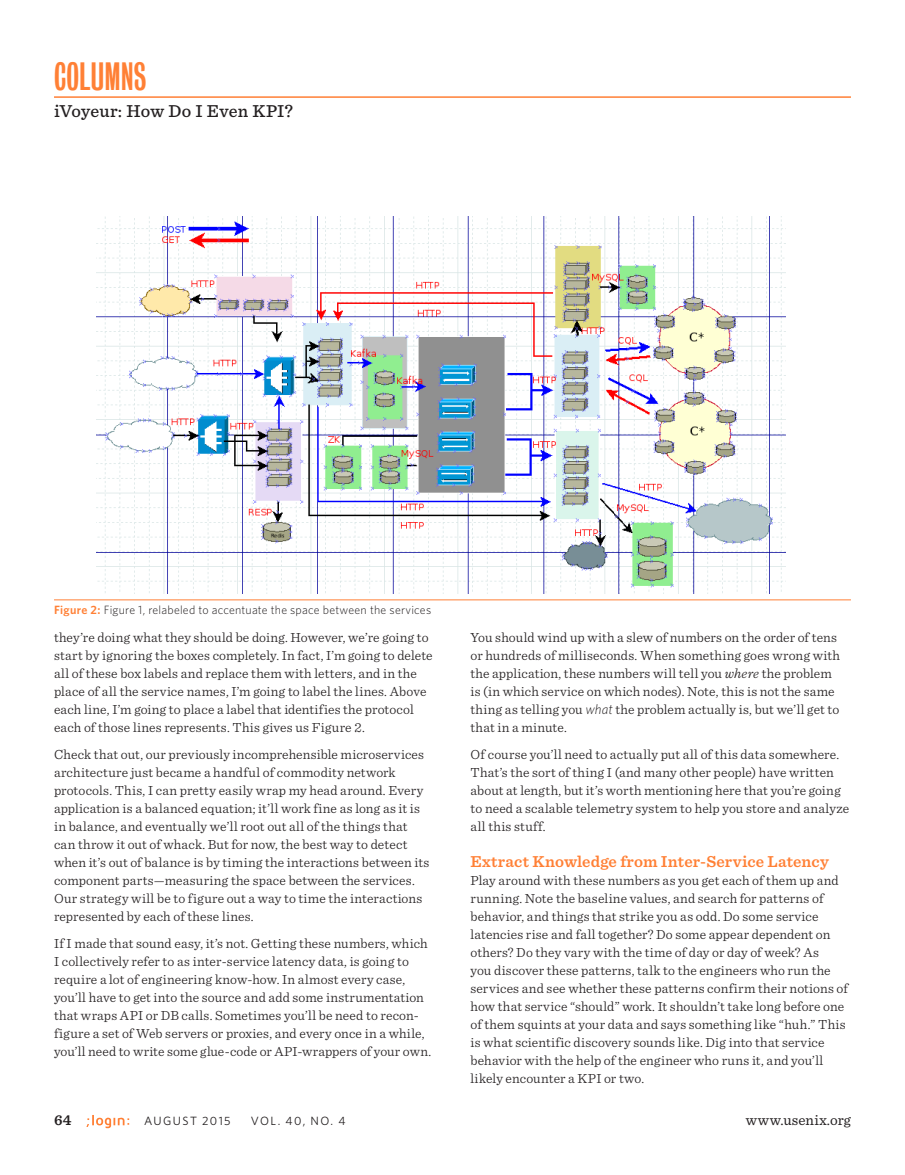
<style>
.page{position:relative;width:905px;height:1175px;background:#fff}
.page>*{position:absolute;margin:0;border:0;box-sizing:border-box;transform-origin:0 0}
.header_section{font:36px "Bureau Grotesque One Three";color:#ff8035}
.header_article_title{font:500 18px "Sentinel";letter-spacing:.01em;color:#231f20}
.head1{font:600 16.5px "Sentinel";letter-spacing:.01em;color:#ff8035}
.t1{font:15px "Sentinel";letter-spacing:.015em;color:#231f20}
.t2{font:600 15px "Sentinel";color:#231f20}
.body{font:300 13.8px/18px "Sentinel";letter-spacing:.01em;color:#231f20}
.figure_caption{font:300 12px "Whitney";letter-spacing:.015em;color:#231f20}
.t3{font:12px "Whitney";letter-spacing:.115em;color:#231f20}
.s1{font-weight:600;color:#ff8035}
.s2{font-style:italic}
.s3{font-family:"Whitney";font-style:italic}
</style>
<div class="page">
<svg style="left:86px;top:1115px;width:43px;height:13px"></svg>
<hr style="left:54px;top:96px;width:796px;height:2px;background:#ff8035">
<img style="left:97px;top:216px;width:688px;height:377px">
<hr style="left:54px;top:599px;width:796px;height:1px;background:#ff8035">
<p class="header_section" style="left:54px;top:57px;width:94px">COLUMNS</p>
<p class="header_article_title" style="left:54px;top:98px;width:240px">iVoyeur: How Do I Even KPI?</p>
<p class="figure_caption" style="left:54px;top:601px;width:378px"><span class="s1">Figure 2:</span> Figure 1, relabeled to accentuate the space between the services</p>
<p class="body" style="left:54px;top:627px;width:380px">they’re doing what they should be doing. However, we’re going to start by ignoring the boxes completely. In fact, I’m going to delete all of these box labels and replace them with letters, and in the place of all the service names, I’m going to label the lines. Above each line, I’m going to place a label that identifies the protocol each of those lines represents. This gives us Figure 2.</p>
<p class="body" style="left:54px;top:744px;width:377px">Check that out, our previously incomprehensible microservices architecture just became a handful of commodity network protocols. This, I can pretty easily wrap my head around. Every application is a balanced equation; it’ll work fine as long as it is in balance, and eventually we’ll root out all of the things that can throw it out of whack. But for now, the best way to detect when it’s out of balance is by timing the interactions between its component parts—measuring the space between the services.<br>Our strategy will be to figure out a way to time the interactions represented by each of these lines.</p>
<p class="body" style="left:54px;top:933px;width:379px">If I made that sound easy, it’s not. Getting these numbers, which I collectively refer to as inter-service latency data, is going to require a lot of engineering know-how. In almost every case, you’ll have to get into the source and add some instrumentation that wraps API or DB calls. Sometimes you’ll be need to recon&shy;figure a set of Web servers or proxies, and every once in a while, you’ll need to write some glue-code or API-wrappers of your own.</p>
<p class="body" style="left:470px;top:627px;width:371px">You should wind up with a slew of numbers on the order of tens or hundreds of milliseconds. When something goes wrong with the application, these numbers will tell you <span class="s2">where</span> the problem is (in which service on which nodes). Note, this is not the same thing as telling you <span class="s3">what</span> the problem actually is, but we’ll get to that in a minute.</p>
<p class="body" style="left:470px;top:744px;width:380px">Of course you’ll need to actually put all of this data somewhere.<br>That’s the sort of thing I (and many other people) have written about at length, but it’s worth mentioning here that you’re going to need a scalable telemetry system to help you store and analyze all this stuff.</p>
<p class="head1" style="left:470px;top:849px;width:360px">Extract Knowledge from Inter-Service Latency</p>
<p class="body" style="left:470px;top:870px;width:379px">Play around with these numbers as you get each of them up and running. Note the baseline values, and search for patterns of behavior, and things that strike you as odd. Do some service latencies rise and fall together? Do some appear dependent on others? Do they vary with the time of day or day of week? As<br>you discover these patterns, talk to the engineers who run the services and see whether these patterns confirm their notions of how that service “should” work. It shouldn’t take long before one of them squints at your data and says something like “huh.” This is what scientific discovery sounds like. Dig into that service behavior with the help of the engineer who runs it, and you’ll likely encounter a KPI or two.</p>
<p class="t2" style="left:54px;top:1108px;width:19px">64</p>
<p class="t3" style="left:144px;top:1113px;width:88px">AUGUST 2015</p>
<p class="t3" style="left:251px;top:1113px;width:96px">VOL. 40, NO. 4</p>
<p class="t1" style="left:745px;top:1108px;width:107px">www.usenix.org</p>
</div>
